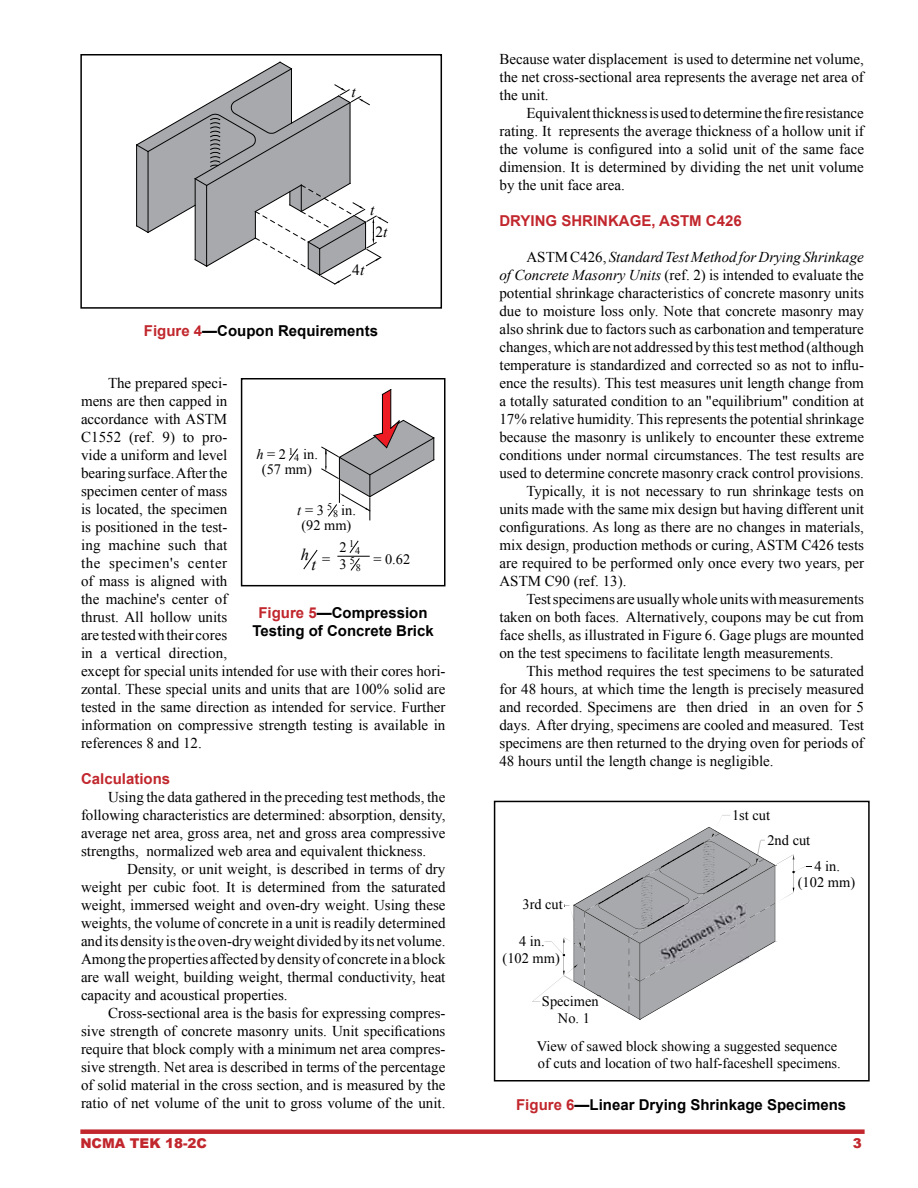
<style>
.page{position:relative;width:918px;height:1188px;background:#fff}
.page>*{position:absolute;margin:0;border:0;box-sizing:border-box;transform-origin:0 0}
.t1{font:italic 16.5px "Times New Roman";color:#000}
.t2{font:15.45px "Times New Roman";color:#000}
.t3{font:italic 15.45px "Times New Roman";color:#000}
.t4{font:15px/18px "Times New Roman";color:#000;text-align:justify}
.t5{font:700 15px/18px "Arial";color:#000;text-align:center}
.t6{font:italic 15px "Times New Roman";color:#000}
.t7{font:700 15px "Arial";color:#c1272d}
.t8{font:14.4px/16.8px "Times New Roman";color:#000;text-align:center}
.t9{font:900 13.5px "Arial";color:#c1272d}
.t10{font:10.05px "Times New Roman";color:#000}
.s1{font-style:italic}
.s2{color:#c1272d}
.s3{font-style:normal}
</style>
<div class="page">
<div style="left:80px;top:1129px;width:785px;height:5px;background:#c1272d"></div>
<div style="left:80px;top:54px;width:362px;height:255px;border:2px solid #000"></div>
<svg style="left:136px;top:62px;width:252px;height:222px"></svg>
<div style="left:241px;top:378px;width:205px;height:208px;border:2px solid #000"></div>
<svg style="left:289px;top:449px;width:8px;height:11px"></svg>
<svg style="left:322px;top:389px;width:113px;height:131px"></svg>
<svg style="left:304px;top:550px;width:13px;height:19px"></svg>
<svg style="left:350px;top:541px;width:8px;height:12px"></svg>
<svg style="left:351px;top:559px;width:8px;height:11px"></svg>
<hr style="left:338px;top:556px;width:31px;height:1px;background:#000">
<div style="left:494px;top:801px;width:376px;height:281px;border:2px solid #000"></div>
<svg style="left:532px;top:815px;width:280px;height:205px"></svg>
<p class="t3" style="left:351px;top:81px;width:6px">t</p>
<p class="t3" style="left:370px;top:199px;width:6px">t</p>
<p class="t2" style="left:375px;top:222px;width:14px">2<span class="s1">t</span></p>
<p class="t2" style="left:352px;top:260px;width:14px">4<span class="s1">t</span></p>
<p class="t5" style="left:144px;top:323px;width:236px"><span class="s2">Figure 4</span>—Coupon Requirements</p>
<p class="t4" style="left:81px;top:374px;width:366px;text-align:left;text-indent:27px">The prepared speci-<br>mens are then capped in<br>accordance with ASTM<br>C1552 (ref. 9) to pro-<br>vide a uniform and level<br>bearing surface. After the<br>specimen center of mass<br>is located, the specimen<br>is positioned in the test-<br>ing machine such that<br>the specimen's center<br>of mass is aligned with<br>the machine's center of<br>thrust. All hollow units<br>are tested with their cores<br>in a vertical direction,<br>except for special units intended for use with their cores hori&shy;zontal. These special units and units that are 100% solid are tested in the same direction as intended for service. Further information on compressive strength testing is available in references 8 and 12.</p>
<p class="t7" style="left:81px;top:769px;width:91px">Calculations</p>
<p class="t4" style="left:81px;top:788px;width:366px;text-indent:27px">Using the data gathered in the preceding test methods, the following characteristics are determined: absorption, density, average net area, gross area, net and gross area compressive strengths, normalized web area and equivalent thickness.</p>
<p class="t4" style="left:81px;top:860px;width:366px;text-indent:46px">Density, or unit weight, is described in terms of dry weight per cubic foot. It is determined from the saturated weight, immersed weight and oven-dry weight. Using these weights, the volume of concrete in a unit is readily determined and its density is the oven-dry weight divided by its net volume.<br>Among the properties affected by density of concrete in a block are wall weight, building weight, thermal conductivity, heat capacity and acoustical properties.</p>
<p class="t4" style="left:81px;top:1004px;width:366px;text-indent:27px">Cross-sectional area is the basis for expressing compres&shy;sive strength of concrete masonry units. Unit specifications require that block comply with a minimum net area compres&shy;sive strength. Net area is described in terms of the percentage of solid material in the cross section, and is measured by the ratio of net volume of the unit to gross volume of the unit.</p>
<p class="t8" style="left:256px;top:447px;width:63px;line-height:15px"><span class="s1">h</span> = 2 <sup>1</sup><sub>4</sub> in. (57 mm)</p>
<p class="t8" style="left:297px;top:503px;width:60px;line-height:15px;text-align:left"><span class="s1">t</span> = 3 <sup>5</sup><sub>8</sub> in. (92 mm)</p>
<p class="t1" style="left:301px;top:543px;width:10px">h</p>
<p class="t1" style="left:312px;top:553px;width:20px">t <sup>=</sup></p>
<p class="t8" style="left:373px;top:551px;width:38px">= 0.62</p>
<p class="t8" style="left:339px;top:538px;width:16px">2<sup>1</sup></p>
<p class="t10" style="left:355px;top:544px;width:7px">4</p>
<p class="t8" style="left:339px;top:556px;width:17px">3 <sup>5</sup></p>
<p class="t10" style="left:356px;top:561px;width:7px">8</p>
<p class="t5" style="left:252px;top:605px;width:183px"><span class="s2">Figure 5</span>—Compression<br>Testing of Concrete Brick</p>
<p class="t4" style="left:500px;top:50px;width:366px">Because water displacement is used to determine net volume, the net cross-sectional area represents the average net area of the unit.</p>
<p class="t4" style="left:500px;top:104px;width:366px;text-indent:27px">Equivalent thickness is used to determine the fire resistance rating. It represents the average thickness of a hollow unit if the volume is configured into a solid unit of the same face dimension. It is determined by dividing the net unit volume by the unit face area.</p>
<p class="t7" style="left:500px;top:211px;width:244px">Dryin g Shrin kage, ASTM C426</p>
<p class="t6" style="left:526px;top:247px;width:339px"><span class="s3">ASTM C426,</span> Standard Test Method for Drying Shrinkage</p>
<p class="t4" style="left:499px;top:266px;width:366px"><span class="s1">of Concrete Masonry Units</span> (ref. 2) is intended to evaluate the</p>
<p class="t4" style="left:499px;top:284px;width:366px">potential shrinkage characteristics of concrete masonry units</p>
<p class="t4" style="left:499px;top:302px;width:366px">due to moisture loss only. Note that concrete masonry may</p>
<p class="t4" style="left:499px;top:320px;width:366px">also shrink due to factors such as carbonation and temperature</p>
<p class="t4" style="left:499px;top:338px;width:366px">changes, which are not addressed by this test method (although</p>
<p class="t4" style="left:499px;top:356px;width:366px">temperature is standardized and corrected so as not to influ-</p>
<p class="t4" style="left:499px;top:374px;width:366px">ence the results). This test measures unit length change from</p>
<p class="t4" style="left:499px;top:392px;width:366px">a totally saturated condition to an "equilibrium" condition at</p>
<p class="t4" style="left:499px;top:410px;width:366px">17% relative humidity. This represents the potential shrinkage</p>
<p class="t4" style="left:499px;top:428px;width:366px">because the masonry is unlikely to encounter these extreme</p>
<p class="t4" style="left:499px;top:446px;width:366px">conditions under normal circumstances. The test results are</p>
<p class="t4" style="left:499px;top:464px;width:366px">used to determine concrete masonry crack control provisions.</p>
<p class="t4" style="left:526px;top:482px;width:339px">Typically, it is not necessary to run shrinkage tests on</p>
<p class="t4" style="left:499px;top:500px;width:366px">units made with the same mix design but having different unit</p>
<p class="t4" style="left:499px;top:518px;width:366px">configurations. As long as there are no changes in materials,</p>
<p class="t4" style="left:499px;top:536px;width:366px">mix design, production methods or curing, ASTM C426 tests</p>
<p class="t4" style="left:499px;top:554px;width:366px">are required to be performed only once every two years, per</p>
<p class="t4" style="left:499px;top:572px;width:129px">ASTM C90 (ref. 13).</p>
<p class="t4" style="left:526px;top:590px;width:339px">Test specimens are usually whole units with measurements</p>
<p class="t4" style="left:499px;top:608px;width:366px">taken on both faces. Alternatively, coupons may be cut from</p>
<p class="t4" style="left:499px;top:626px;width:366px">face shells, as illustrated in Figure 6. Gage plugs are mounted</p>
<p class="t4" style="left:499px;top:644px;width:336px">on the test specimens to facilitate length measurements.</p>
<p class="t4" style="left:526px;top:662px;width:339px">This method requires the test specimens to be saturated</p>
<p class="t4" style="left:499px;top:680px;width:366px">for 48 hours, at which time the length is precisely measured</p>
<p class="t4" style="left:499px;top:698px;width:366px">and recorded. Specimens are then dried in an oven for 5</p>
<p class="t4" style="left:499px;top:716px;width:366px">days. After drying, specimens are cooled and measured. Test</p>
<p class="t4" style="left:499px;top:734px;width:366px">specimens are then returned to the drying oven for periods of</p>
<p class="t4" style="left:499px;top:752px;width:276px">48 hours until the length change is negligible.</p>
<p class="t8" style="left:732px;top:806px;width:40px">1st cut</p>
<p class="t8" style="left:523px;top:896px;width:42px">3rd cut</p>
<p class="t8" style="left:503px;top:933px;width:59px">4 in.<br>(102 mm)</p>
<p class="t8" style="left:542px;top:993px;width:58px">Specimen<br>No. 1</p>
<p class="t8" style="left:767px;top:831px;width:44px">2nd cut</p>
<p class="t8" style="left:798px;top:857px;width:59px">4 in.<br>(102 mm)</p>
<p class="t8" style="left:537px;top:1037px;width:306px;text-align:left">View of sawed block showing a suggested sequence of cuts and location of two half-faceshell specimens.</p>
<p class="t5" style="left:516px;top:1096px;width:332px"><span class="s2">Figure 6</span>—Linear Drying Shrinkage Specimens</p>
<p class="t9" style="left:80px;top:1133px;width:128px">NCMA TEK 18-2C</p>
<p class="t9" style="left:853px;top:1133px;width:11px">3</p>
</div>
